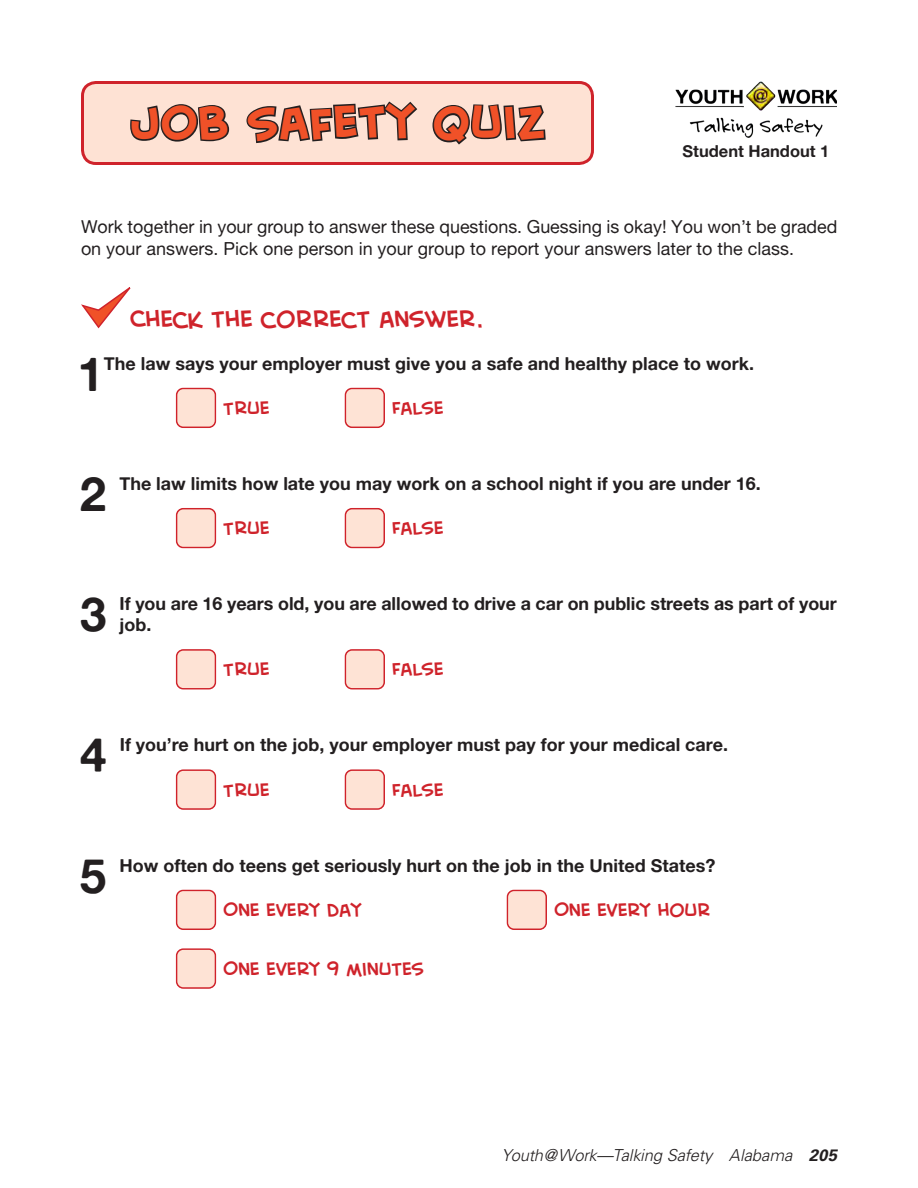
<style>
.page{position:relative;width:918px;height:1188px;background:#fff}
.page>*{position:absolute;margin:0;border:0;box-sizing:border-box;transform-origin:0 0}
.Handout_TF_Question{font:47.4px "Alte Haas Grotesk Bold";color:#231f20}
.Handout_Page_Header{font:45px "Creative Block BB Bold";color:#f05128}
.Handout_Header{font:27px "Creative Block BB";color:#cf232b}
.Handout_TF{font:21px "Creative Block BB";color:#cf232b}
.Handout_TF_Question-2{font:18px/21px "Alte Haas Grotesk Bold";color:#231f20}
.Handout_Body{font:18px/21.6px "Alte Haas Grotesk";color:#231f20}
.t1{font:italic 300 16.5px "Univers";letter-spacing:-.005em;color:#231f20}
.t2{font:16.5px "Alte Haas Grotesk Bold";color:#231f20}
.s1{font-weight:700}
</style>
<div class="page">
<div style="left:82px;top:82px;width:510px;height:82px;background:#fee2d4;border-radius:14px"></div>
<svg style="left:130px;top:104px;width:100px;height:38px"></svg>
<svg style="left:246px;top:101px;width:172px;height:43px"></svg>
<svg style="left:432px;top:104px;width:114px;height:41px"></svg>
<div style="left:81px;top:81px;width:513px;height:84px;border:3px solid #cf232b;border-radius:14px"></div>
<svg style="left:81px;top:287px;width:50px;height:42px"></svg>
<svg style="left:176px;top:387px;width:41px;height:41px;background:#f8cdc3"></svg>
<svg style="left:344px;top:387px;width:41px;height:41px;background:#f8cdc2"></svg>
<svg style="left:176px;top:508px;width:41px;height:41px;background:#f8cdc3"></svg>
<svg style="left:344px;top:508px;width:41px;height:41px;background:#f8cdc2"></svg>
<svg style="left:176px;top:649px;width:41px;height:41px;background:#f8cdc2"></svg>
<svg style="left:344px;top:649px;width:41px;height:41px;background:#f8ccc2"></svg>
<svg style="left:176px;top:769px;width:41px;height:41px;background:#f8cdc2"></svg>
<svg style="left:344px;top:769px;width:41px;height:41px;background:#f8ccc2"></svg>
<svg style="left:176px;top:889px;width:41px;height:41px;background:#f8cdc3"></svg>
<svg style="left:506px;top:889px;width:41px;height:41px;background:#f8ccc2"></svg>
<svg style="left:176px;top:948px;width:41px;height:41px;background:#f8ccc2"></svg>
<img style="left:675px;top:81px;width:162px;height:57px">
<p class="Handout_Page_Header" style="left:129px;top:100px;width:418px">JOB SAFETY QUIZ</p>
<p class="t2" style="left:683px;top:140px;width:148px">Student Handout 1</p>
<p class="Handout_Body" style="left:81px;top:216px;width:758px">Work together in your group to answer these questions. Guessing is okay! You won’t be graded on your answers. Pick one person in your group to report your answers later to the class.</p>
<p class="Handout_Header" style="left:130px;top:308px;width:355px">CHECK THE CORRECT ANSWER.</p>
<p class="Handout_TF_Question" style="left:77px;top:344px;width:28px">1</p>
<p class="Handout_TF_Question-2" style="left:104px;top:352px;width:652px">The law says your employer must give you a safe and healthy place to work.</p>
<p class="Handout_TF" style="left:223px;top:399px;width:48px">TRUE</p>
<p class="Handout_TF" style="left:392px;top:399px;width:53px">FALSE</p>
<p class="Handout_TF_Question" style="left:80px;top:465px;width:28px">2</p>
<p class="Handout_TF_Question-2" style="left:119px;top:473px;width:643px">The law limits how late you may work on a school night if you are under 16.</p>
<p class="Handout_TF" style="left:223px;top:519px;width:48px">TRUE</p>
<p class="Handout_TF" style="left:392px;top:519px;width:53px">FALSE</p>
<p class="Handout_TF_Question" style="left:80px;top:585px;width:28px">3</p>
<p class="Handout_TF_Question-2" style="left:120px;top:593px;width:719px">If you are 16 years old, you are allowed to drive a car on public streets as part of your job.</p>
<p class="Handout_TF" style="left:223px;top:660px;width:48px">TRUE</p>
<p class="Handout_TF" style="left:392px;top:660px;width:53px">FALSE</p>
<p class="Handout_TF_Question" style="left:80px;top:726px;width:28px">4</p>
<p class="Handout_TF_Question-2" style="left:120px;top:734px;width:610px">If you’re hurt on the job, your employer must pay for your medical care.</p>
<p class="Handout_TF" style="left:223px;top:780px;width:48px">TRUE</p>
<p class="Handout_TF" style="left:392px;top:780px;width:53px">FALSE</p>
<p class="Handout_TF_Question" style="left:80px;top:846px;width:28px">5</p>
<p class="Handout_TF_Question-2" style="left:119px;top:854px;width:598px">How often do teens get seriously hurt on the job in the United States?</p>
<p class="Handout_TF" style="left:223px;top:901px;width:140px">ONE EVERY DAY</p>
<p class="Handout_TF" style="left:554px;top:901px;width:158px">ONE EVERY HOUR</p>
<p class="Handout_TF" style="left:223px;top:959px;width:202px">ONE EVERY 9 MINUTES</p>
<p class="t1" style="left:502px;top:1145px;width:337px">Youth@Work—Talking Safety Alabama <span class="s1">205</span></p>
</div>
